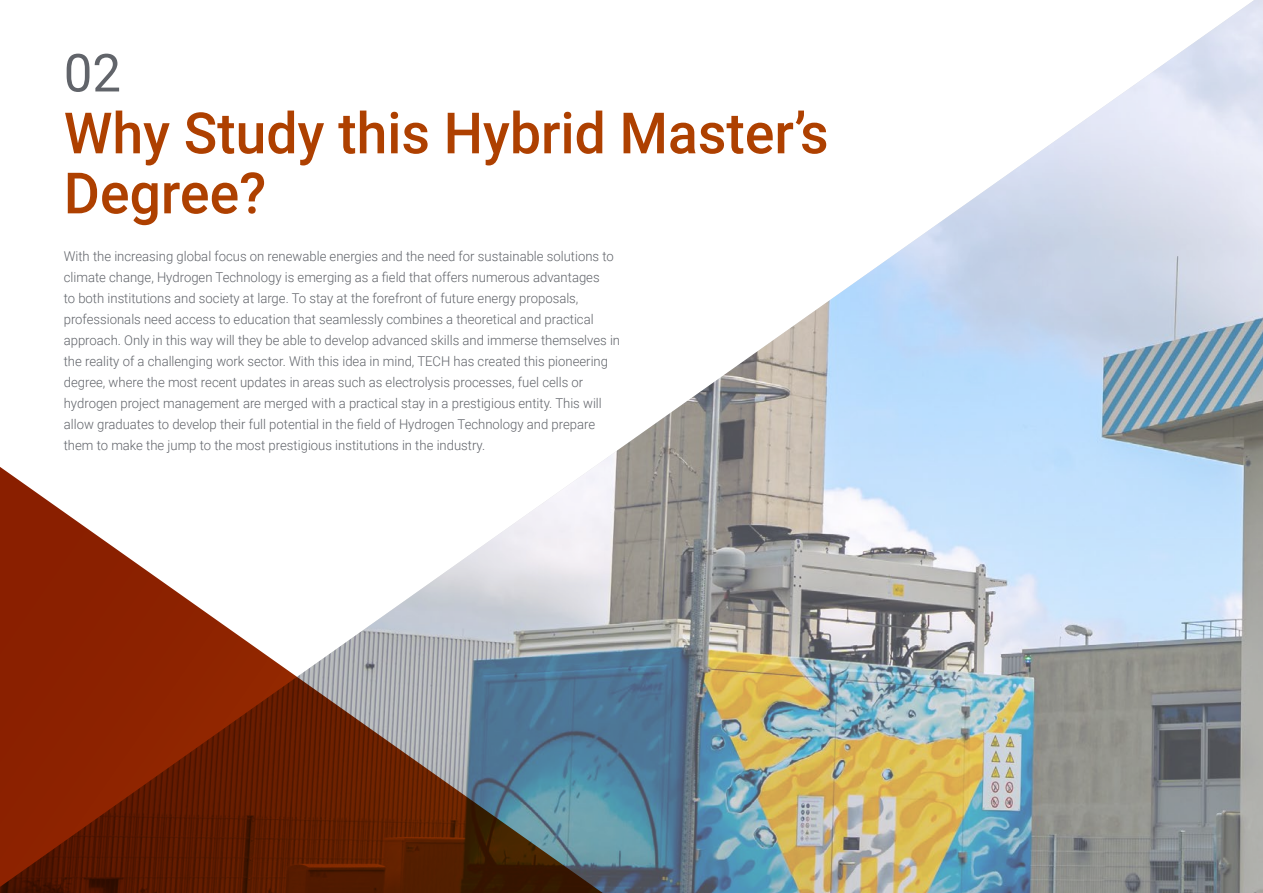
<style>
.page{position:relative;width:1263px;height:893px;background:#fff}
.page>*{position:absolute;margin:0;border:0;box-sizing:border-box;transform-origin:0 0}
.t1{font:500 57px/60px "Roboto";color:#ae4000}
.t2{font:52.5px "Roboto";color:#61646a}
.t3{font:300 13.5px/21px "Roboto";color:#61646a}
</style>
<div class="page">
<img style="left:616px;top:0;width:647px;height:893px">
<svg style="left:0;top:452px;width:640px;height:441px"></svg>
<h2 class="t2" style="left:64px;top:36px;width:59px">02</h2>
<h1 class="t1" style="left:64px;top:101px;width:766px">Why Study this Hybrid Master’s<br>Degree?</h1>
<p class="t3" style="left:64px;top:245px;width:558px">With the increasing global focus on renewable energies and the need for sustainable solutions to climate change, Hydrogen Technology is emerging as a field that offers numerous advantages<br>to both institutions and society at large. To stay at the forefront of future energy proposals, professionals need access to education that seamlessly combines a theoretical and practical approach. Only in this way will they be able to develop advanced skills and immerse themselves in the reality of a challenging work sector. With this idea in mind, TECH has created this pioneering degree, where the most recent updates in areas such as electrolysis processes, fuel cells or hydrogen project management are merged with a practical stay in a prestigious entity. This will allow graduates to develop their full potential in the field of Hydrogen Technology and prepare them to make the jump to the most prestigious institutions in the industry.</p>
</div>
